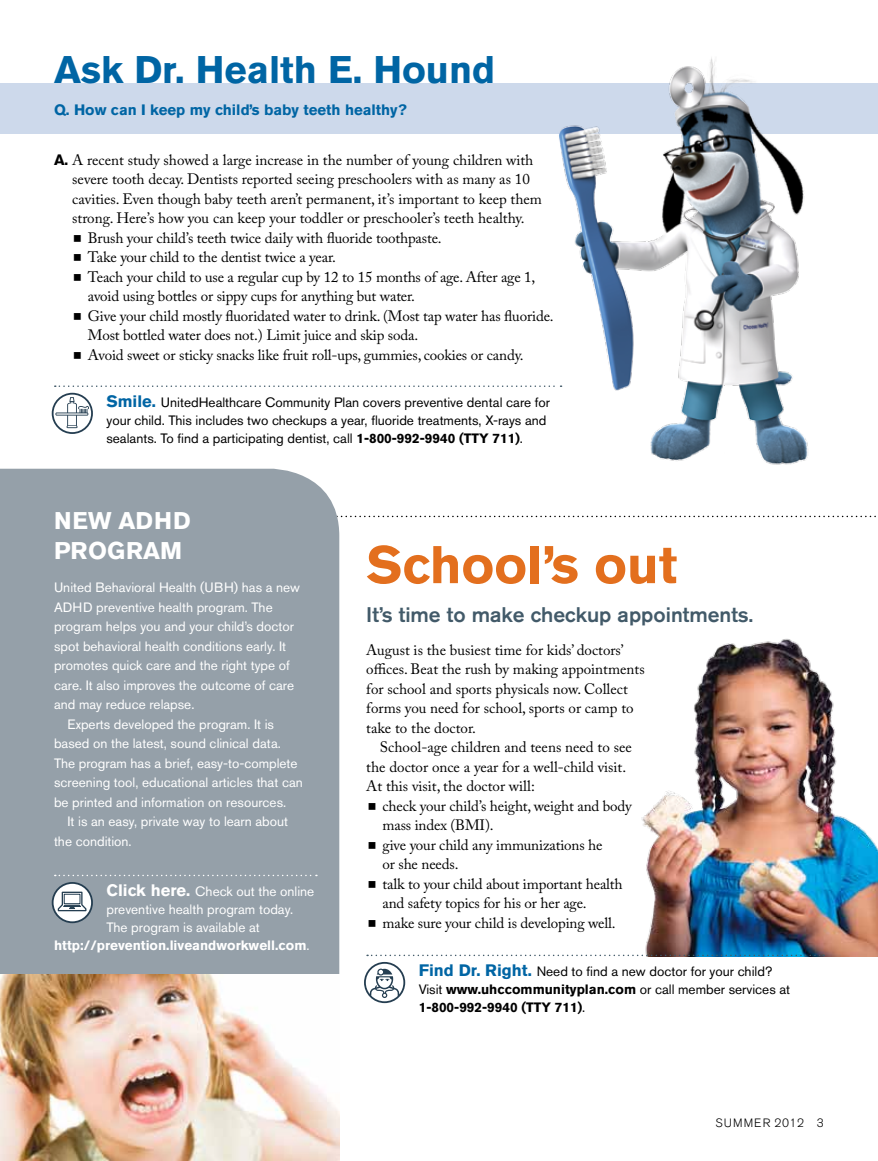
<style>
.page{position:relative;width:878px;height:1161px;background:#fff}
.page>*{position:absolute;margin:0;border:0;box-sizing:border-box;transform-origin:0 0}
.t1{font:700 52.5px "Akzidenz Grotesk BE";color:#e36f1e}
.t2{font:700 38.25px "Akzidenz Grotesk BE";color:#0065a4}
.t3{font:700 24px/30px "Akzidenz Grotesk BE";letter-spacing:.02em;color:#fff}
.t4{font:500 21px "Akzidenz Grotesk BE";color:#425a69}
.t5{font:15px/19.5px "Adobe Caslon Pro";letter-spacing:-.005em;color:#000}
.t6{font:700 15px "Akzidenz Grotesk BE";color:#0065a4}
.t7{font:13.5px "Akzidenz Grotesk BE";color:#fff}
.t8{font:13.5px/18px "Akzidenz Grotesk BE";color:#000}
.t9{font:700 13.5px "Akzidenz Grotesk BE";color:#fff}
.t10{font:700 13.5px "Akzidenz Grotesk BE";color:#000}
.t11{font:300 12px "Akzidenz Grotesk BE";letter-spacing:.04em;color:#000}
.s1{font-family:"Akzidenz Grotesk BE";font-weight:700}
.s2{font-weight:700;font-size:16.5px;color:#0065a4}
.s3{font-weight:700}
.s4{font-weight:400}
.s5{font-weight:700;font-size:16.5px}
</style>
<div class="page">
<svg style="left:340px;top:516px;width:536px;height:1px"></svg>
<div style="left:0;top:83px;width:878px;height:51px;background:#cdd9eb"></div>
<div style="left:0;top:469px;width:339px;height:505px;background:#95a0a9"></div>
<img style="left:559px;top:57px;width:249px;height:408px">
<svg style="left:55px;top:385px;width:506px;height:2px"></svg>
<svg style="left:52px;top:393px;width:41px;height:41px"></svg>
<img style="left:618px;top:638px;width:260px;height:318px">
<svg style="left:367px;top:955px;width:457px;height:1px"></svg>
<svg style="left:364px;top:962px;width:41px;height:41px"></svg>
<img style="left:0;top:974px;width:339px;height:187px">
<svg style="left:55px;top:875px;width:262px;height:1px"></svg>
<svg style="left:52px;top:882px;width:41px;height:41px"></svg>
<h2 class="t2" style="left:54px;top:47px;width:442px">Ask Dr. Health E. Hound</h2>
<p class="t6" style="left:54px;top:101px;width:354px">Q. How can I keep my child’s baby teeth healthy?</p>
<p class="t5" style="left:54px;top:150px;width:481px"><span class="s1">A.</span> A recent study showed a large increase in the number of young children with</p>
<p class="t5" style="left:72px;top:169px;width:459px">severe tooth decay. Dentists reported seeing preschoolers with as many as 10</p>
<p class="t5" style="left:72px;top:189px;width:471px">cavities. Even though baby teeth aren’t permanent, it’s important to keep them</p>
<p class="t5" style="left:72px;top:208px;width:454px">strong. Here’s how you can keep your toddler or preschooler’s teeth healthy.</p>
<p class="t5" style="left:88px;top:228px;width:355px">Brush your child’s teeth twice daily with fluoride toothpaste.</p>
<p class="t5" style="left:88px;top:247px;width:249px">Take your child to the dentist twice a year.</p>
<p class="t5" style="left:88px;top:267px;width:449px">Teach your child to use a regular cup by 12 to 15 months of age. After age 1,</p>
<p class="t5" style="left:88px;top:286px;width:329px">avoid using bottles or sippy cups for anything but water.</p>
<p class="t5" style="left:88px;top:306px;width:467px">Give your child mostly fluoridated water to drink. (Most tap water has fluoride.</p>
<p class="t5" style="left:88px;top:325px;width:332px">Most bottled water does not.) Limit juice and skip soda.</p>
<p class="t5" style="left:88px;top:345px;width:437px">Avoid sweet or sticky snacks like fruit roll-ups, gummies, cookies or candy.</p>
<p class="t8" style="left:106px;top:393px;width:445px"><span class="s2">Smile.</span> UnitedHealthcare Community Plan covers preventive dental care for your child. This includes two checkups a year, fluoride treatments, X-rays and sealants. To find a participating dentist, call <span class="s3">1-800-992-9940 (TTY</span></p>
<p class="t10" style="left:492px;top:430px;width:32px">711)<span class="s4">.</span></p>
<h3 class="t3" style="left:54px;top:506px;width:138px">New ADHD program</h3>
<p class="t7" style="left:54px;top:580px;width:247px">United Behavioral Health (UBH) has a new</p>
<p class="t7" style="left:54px;top:599px;width:220px">ADHD preventive health program. The</p>
<p class="t7" style="left:54px;top:619px;width:241px">program helps you and your child’s doctor</p>
<p class="t7" style="left:54px;top:638px;width:234px">spot behavioral health conditions early. It</p>
<p class="t7" style="left:54px;top:658px;width:237px">promotes quick care and the right type of</p>
<p class="t7" style="left:54px;top:677px;width:241px">care. It also improves the outcome of care</p>
<p class="t7" style="left:54px;top:697px;width:142px">and may reduce relapse.</p>
<p class="t7" style="left:68px;top:716px;width:208px">Experts developed the program. It is</p>
<p class="t7" style="left:54px;top:736px;width:228px">based on the latest, sound clinical data.</p>
<p class="t7" style="left:54px;top:755px;width:245px">The program has a brief, easy-to-complete</p>
<p class="t7" style="left:54px;top:775px;width:250px">screening tool, educational articles that can</p>
<p class="t7" style="left:54px;top:794px;width:234px">be printed and information on resources.</p>
<p class="t7" style="left:68px;top:814px;width:222px">It is an easy, private way to learn about</p>
<p class="t7" style="left:54px;top:833px;width:79px">the condition.</p>
<p class="t7" style="left:106px;top:883px;width:209px"><span class="s5">Click here.</span> Check out the online</p>
<p class="t7" style="left:106px;top:901px;width:188px">preventive health program today.</p>
<p class="t7" style="left:106px;top:919px;width:155px">The program is available at</p>
<p class="t9" style="left:54px;top:937px;width:257px">http://prevention.liveandworkwell.com<span class="s4">.</span></p>
<h1 class="t1" style="left:366px;top:534px;width:312px">School’s out</h1>
<h3 class="t4" style="left:366px;top:602px;width:388px">It’s time to make checkup appointments.</h3>
<p class="t5" style="left:366px;top:640px;width:280px">August is the busiest time for kids’ doctors’ offices. Beat the rush by making appointments for school and sports physicals now. Collect forms you need for school, sports or camp to take to the doctor.</p>
<p class="t5" style="left:366px;top:737px;width:267px;text-indent:14px">School-age children and teens need to see the doctor once a year for a well-child visit.<br>At this visit, the doctor will:</p>
<p class="t5" style="left:382px;top:796px;width:251px">check your child’s height, weight and body mass index (BMI).<br>give your child any immunizations he<br>or she needs.<br>talk to your child about important health and safety topics for his or her age.<br>make sure your child is developing well.</p>
<p class="t8" style="left:418px;top:962px;width:373px"><span class="s2">Find Dr. Right.</span> Need to find a new doctor for your child?<br>Visit <span class="s3">www.uhccommunityplan.com</span> or call member services at<br><span class="s3">1-800-992-9940 (TTY</span></p>
<p class="t10" style="left:555px;top:999px;width:32px">711)<span class="s4">.</span></p>
<p class="t11" style="left:715px;top:1116px;width:110px">SUMMER 2012 3</p>
</div>
